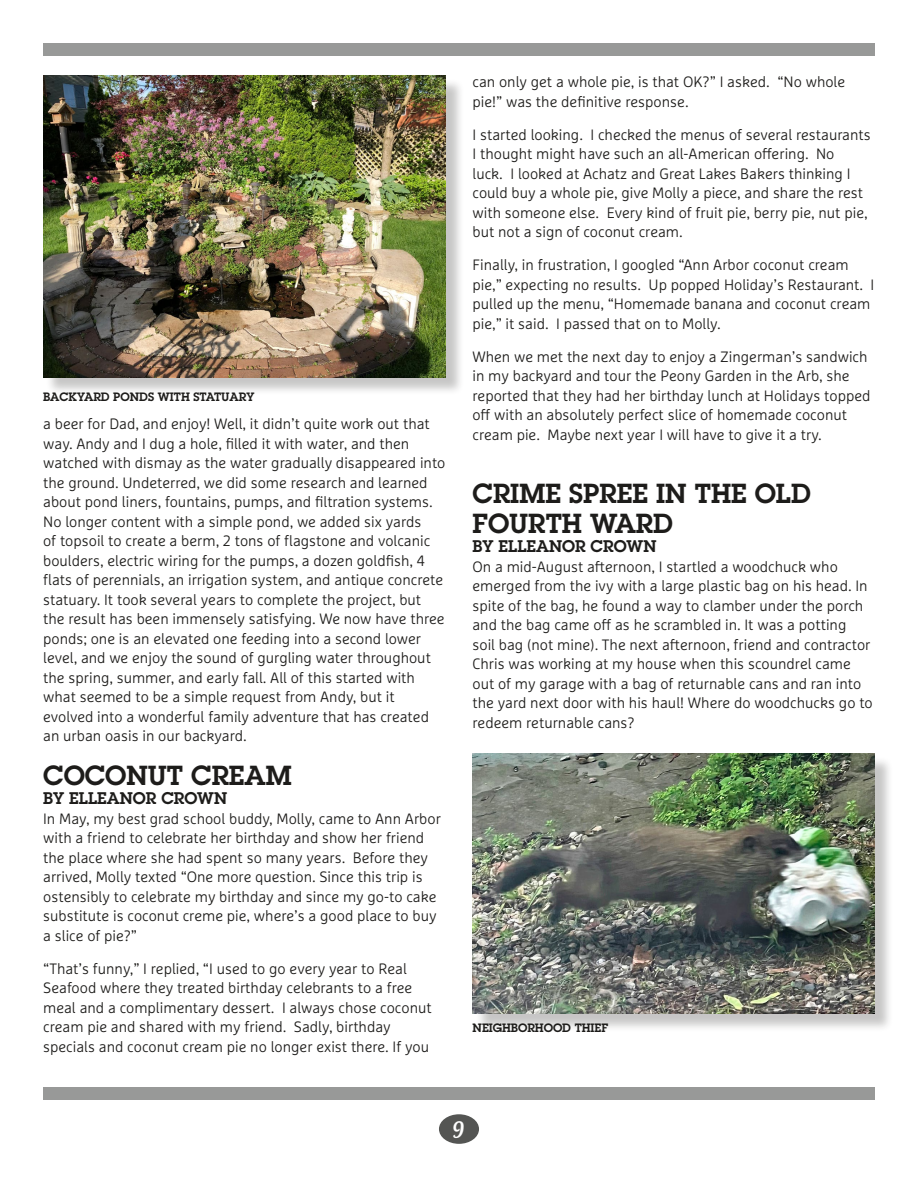
<style>
.page{position:relative;width:918px;height:1188px;background:#fff}
.page>*{position:absolute;margin:0;border:0;box-sizing:border-box;transform-origin:0 0}
.t1{font:600 27px/30px "Lubalin Graph Std";color:#1d1c1a}
.t2{font:22.5px "Lobster 1.3";color:#fff}
.t3{font:600 16.5px "Lubalin Graph Std";color:#1d1c1a}
.t4{font:300 15px/19.5px "Marselis Pro";color:#1d1c1a}
.t5{font:600 11.85px "Lubalin Graph Std";color:#1d1c1a}
</style>
<div class="page">
<div style="left:439px;top:1114px;width:40px;height:30px;background:#545553;border-radius:50%"></div>
<div style="left:43px;top:1088px;width:832px;height:12px;background:#989998"></div>
<div style="left:43px;top:43px;width:832px;height:13px;background:#989998"></div>
<div style="left:46px;top:78px;width:418px;height:318px;background:#1d1c1a;opacity:.25"></div>
<img style="left:43px;top:76px;width:403px;height:301px">
<div style="left:475px;top:756px;width:418px;height:276px;background:#1d1c1a;opacity:.25"></div>
<img style="left:472px;top:754px;width:403px;height:260px">
<p class="t5" style="left:43px;top:389px;width:213px">BACKYARD PONDS WITH STATUARY</p>
<p class="t4" style="left:43px;top:414px;width:404px">a beer for Dad, and enjoy! Well, it didn’t quite work out that way. Andy and I dug a hole, filled it with water, and then watched with dismay as the water gradually disappeared into the ground. Undeterred, we did some research and learned about pond liners, fountains, pumps, and filtration systems.<br>No longer content with a simple pond, we added six yards<br>of topsoil to create a berm, 2 tons of flagstone and volcanic boulders, electric wiring for the pumps, a dozen goldfish, 4 flats of perennials, an irrigation system, and antique concrete statuary. It took several years to complete the project, but the result has been immensely satisfying. We now have three ponds; one is an elevated one feeding into a second lower level, and we enjoy the sound of gurgling water throughout the spring, summer, and early fall. All of this started with what seemed to be a simple request from Andy, but it evolved into a wonderful family adventure that has created an urban oasis in our backyard.</p>
<h1 class="t1" style="left:43px;top:760px;width:250px">COCONUT CREAM</h1>
<p class="t3" style="left:43px;top:787px;width:186px">BY ELLEANOR CROWN</p>
<p class="t4" style="left:43px;top:808px;width:399px">In May, my best grad school buddy, Molly, came to Ann Arbor with a friend to celebrate her birthday and show her friend the place where she had spent so many years. Before they arrived, Molly texted “One more question. Since this trip is ostensibly to celebrate my birthday and since my go-to cake substitute is coconut creme pie, where’s a good place to buy a slice of pie?”</p>
<p class="t4" style="left:43px;top:958px;width:390px">“That’s funny,” I replied, “I used to go every year to Real Seafood where they treated birthday celebrants to a free meal and a complimentary dessert. I always chose coconut cream pie and shared with my friend. Sadly, birthday specials and coconut cream pie no longer exist there. If you</p>
<p class="t4" style="left:472px;top:72px;width:374px">can only get a whole pie, is that OK?” I asked. “No whole pie!” was the definitive response.</p>
<p class="t4" style="left:472px;top:125px;width:400px">I started looking. I checked the menus of several restaurants I thought might have such an all-American offering. No<br>luck. I looked at Achatz and Great Lakes Bakers thinking I could buy a whole pie, give Molly a piece, and share the rest with someone else. Every kind of fruit pie, berry pie, nut pie, but not a sign of coconut cream.</p>
<p class="t4" style="left:472px;top:255px;width:403px">Finally, in frustration, I googled “Ann Arbor coconut cream pie,” expecting no results. Up popped Holiday’s Restaurant. I pulled up the menu, “Homemade banana and coconut cream pie,” it said. I passed that on to Molly.</p>
<p class="t4" style="left:472px;top:347px;width:400px">When we met the next day to enjoy a Zingerman’s sandwich in my backyard and tour the Peony Garden in the Arb, she reported that they had her birthday lunch at Holidays topped off with an absolutely perfect slice of homemade coconut cream pie. Maybe next year I will have to give it a try.</p>
<h1 class="t1" style="left:472px;top:478px;width:340px">CRIME SPREE IN THE OLD<br>FOURTH WARD</h1>
<p class="t3" style="left:472px;top:536px;width:186px">BY ELLEANOR CROWN</p>
<p class="t4" style="left:472px;top:557px;width:402px">On a mid-August afternoon, I startled a woodchuck who emerged from the ivy with a large plastic bag on his head. In spite of the bag, he found a way to clamber under the porch and the bag came off as he scrambled in. It was a potting soil bag (not mine). The next afternoon, friend and contractor Chris was working at my house when this scoundrel came out of my garage with a bag of returnable cans and ran into the yard next door with his haul! Where do woodchucks go to redeem returnable cans?</p>
<p class="t5" style="left:472px;top:1020px;width:137px">NEIGHBORHOOD THIEF</p>
<h2 class="t2" style="left:453px;top:1115px;width:13px">9</h2>
</div>
